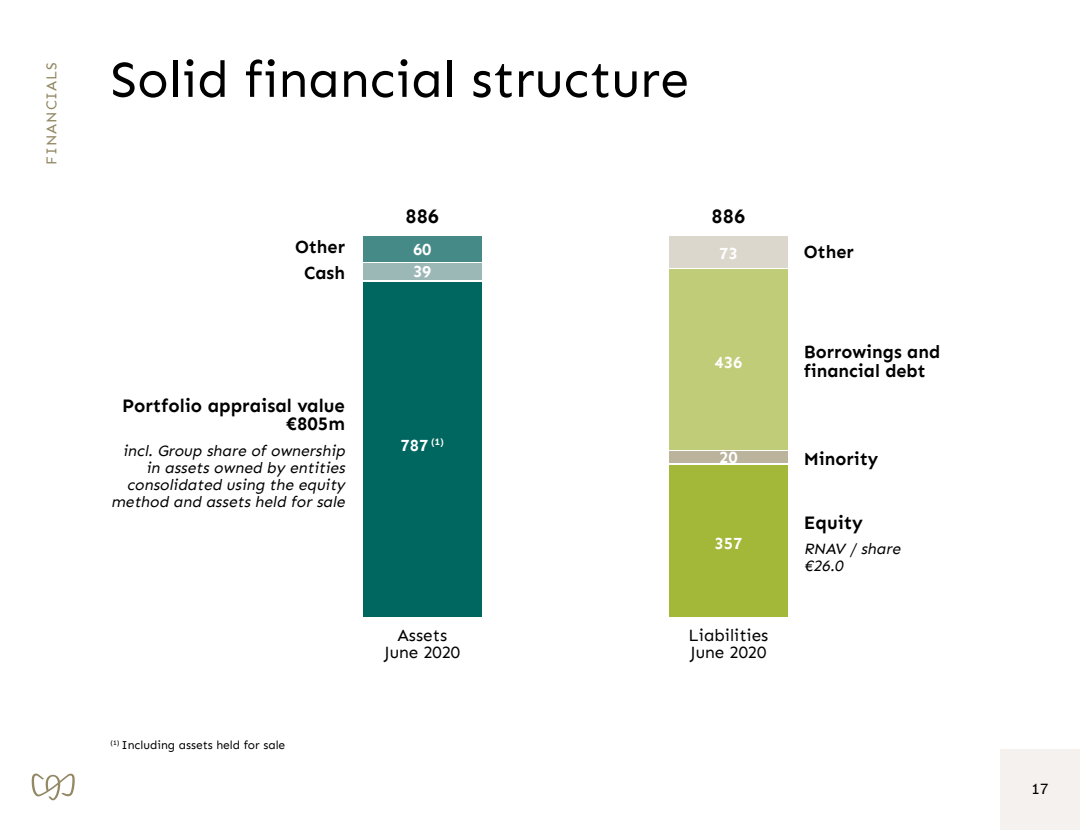
<style>
.page{position:relative;width:1080px;height:830px;background:#fff}
.page>*{position:absolute;margin:0;border:0;box-sizing:border-box;transform-origin:0 0}
.t1{font:52.05px "Sen";color:#000}
.t2{font:700 19.95px "Sen";color:#000}
.t3{font:700 18.6px/18.6px "Sen";color:#000;text-align:right}
.t4{font:700 18px/18.5px "Sen";color:#000}
.t5{font:17.1px/17.1px "Sen";color:#000;text-align:center}
.t6{font:700 16.5px "Sen";color:#fff}
.t7{font:italic 15.6px/17.1px "Sen";color:#000}
.t8{font:15.6px "Sen";color:#000}
.t9{font:15px "Sen";letter-spacing:.06em;color:#938864}
.t10{font:12px "Sen";color:#000}
</style>
<div class="page">
<div style="left:363px;top:282px;width:119px;height:334px;background:#006760"></div>
<div style="left:669px;top:465px;width:119px;height:151px;background:#a3b839"></div>
<div style="left:363px;top:263px;width:119px;height:17px;background:#9bb8b7"></div>
<div style="left:669px;top:451px;width:119px;height:12px;background:#bbb39c"></div>
<div style="left:363px;top:236px;width:119px;height:25px;background:#468a88"></div>
<div style="left:669px;top:269px;width:119px;height:180px;background:#c1cc78"></div>
<div style="left:669px;top:236px;width:119px;height:31px;background:#dcd7cc"></div>
<div style="left:1000px;top:749px;width:80px;height:80px;background:#f4f1ee"></div>
<svg style="left:32px;top:773px;width:43px;height:27px"></svg>
<p class="t9" style="left:43px;top:165px;width:104px;rotate:-90deg">FINANCIALS</p>
<h1 class="t1" style="left:111px;top:49px;width:580px">Solid financial structure</h1>
<p class="t2" style="left:405px;top:205px;width:35px">886</p>
<p class="t2" style="left:712px;top:205px;width:35px">886</p>
<p class="t4" style="left:295px;top:238px;width:52px">Other</p>
<p class="t4" style="left:804px;top:243px;width:52px">Other</p>
<p class="t6" style="left:413px;top:239px;width:20px">60</p>
<p class="t6" style="left:719px;top:244px;width:20px">73</p>
<p class="t4" style="left:304px;top:263px;width:42px">Cash</p>
<p class="t3" style="left:122px;top:396px;width:224px">Portfolio appraisal value €805m</p>
<p class="t7" style="left:111px;top:441px;width:239px;text-align:right">incl. Group share of ownership in assets owned by entities consolidated using the equity method and assets held for sale</p>
<p class="t6" style="left:413px;top:262px;width:20px">39</p>
<p class="t6" style="left:401px;top:435px;width:45px">787 <sup>(1)</sup></p>
<p class="t10" style="left:111px;top:737px;width:176px"><sup>(1)</sup> Including assets held for sale</p>
<p class="t5" style="left:384px;top:626px;width:77px">Assets<br>June 2020</p>
<p class="t6" style="left:715px;top:353px;width:29px">436</p>
<p class="t6" style="left:719px;top:447px;width:20px">20</p>
<p class="t6" style="left:715px;top:533px;width:29px">357</p>
<p class="t5" style="left:688px;top:626px;width:82px;text-align:left">Liabilities<br>June 2020</p>
<p class="t4" style="left:804px;top:342px;width:138px">Borrowings and financial debt</p>
<p class="t4" style="left:804px;top:450px;width:76px">Minority</p>
<p class="t3" style="left:804px;top:513px;width:61px">Equity</p>
<p class="t7" style="left:804px;top:540px;width:101px">RNAV / share €26.0</p>
<p class="t8" style="left:1032px;top:778px;width:18px">17</p>
</div>
